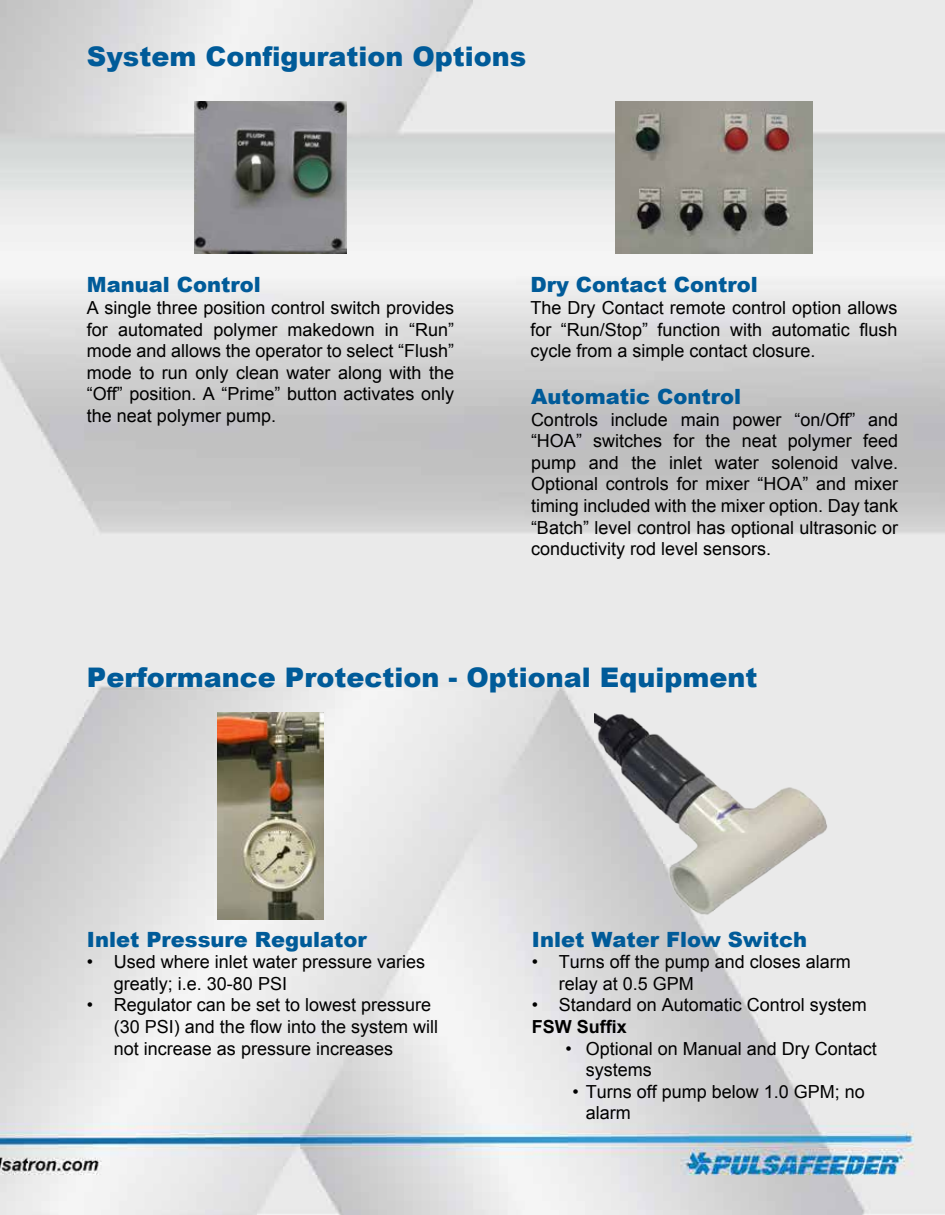
<style>
.page{position:relative;width:945px;height:1215px;background:#fff}
.page>*{position:absolute;margin:0;border:0;box-sizing:border-box;transform-origin:0 0}
.t1{font:900 27px "Arial";color:#005b99}
.t2{font:900 21px "Arial";color:#005b99}
.t3{font:18px/21.6px "Arial";color:#000}
.t4{font:700 18px "Arial";color:#000}
</style>
<div class="page">
<img style="left:0;top:0;width:945px;height:1215px">
<img style="left:595px;top:714px;width:241px;height:206px">
<img style="left:217px;top:712px;width:107px;height:207px">
<img style="left:194px;top:102px;width:153px;height:151px">
<img style="left:615px;top:102px;width:198px;height:151px">
<h1 class="t1" style="left:87px;top:37px;width:441px">System Configuration Options</h1>
<p class="t2" style="left:87px;top:270px;width:175px">Manual Control</p>
<p class="t3" style="left:87px;top:297px;width:369px;text-align:justify">A single three position control switch provides for automated polymer makedown in “Run” mode and allows the operator to select “Flush” mode to run only clean water along with the “Off” position. A “Prime” button activates only the neat polymer pump.</p>
<p class="t2" style="left:530px;top:270px;width:229px">Dry Contact Control</p>
<p class="t3" style="left:530px;top:297px;width:369px;text-align:justify">The Dry Contact remote control option allows for “Run/Stop” function with automatic flush cycle from a simple contact closure.</p>
<p class="t2" style="left:531px;top:381px;width:212px">Automatic Control</p>
<p class="t3" style="left:531px;top:409px;width:369px;text-align:justify">Controls include main power “on/Off” and “HOA” switches for the neat polymer feed pump and the inlet water solenoid valve.<br>Optional controls for mixer “HOA” and mixer timing included with the mixer option. Day tank “Batch” level control has optional ultrasonic or conductivity rod level sensors.</p>
<h1 class="t1" style="left:87px;top:658px;width:672px">Performance Protection - Optional Equipment</h1>
<p class="t2" style="left:87px;top:924px;width:281px">Inlet Pressure Regulator</p>
<p class="t3" style="left:114px;top:951px;width:313px;text-indent:-27px">• Used where inlet water pressure varies greatly; i.e. 30-80 PSI</p>
<p class="t3" style="left:114px;top:994px;width:326px;text-indent:-27px">• Regulator can be set to lowest pressure (30 PSI) and the flow into the system will not increase as pressure increases</p>
<p class="t2" style="left:532px;top:924px;width:277px">Inlet Water Flow Switch</p>
<p class="t3" style="left:559px;top:951px;width:294px;text-indent:-27px">• Turns off the pump and closes alarm relay at 0.5 GPM</p>
<p class="t3" style="left:532px;top:994px;width:337px">• Standard on Automatic Control system</p>
<p class="t4" style="left:532px;top:1015px;width:97px">FSW Suffix</p>
<p class="t3" style="left:586px;top:1038px;width:293px;text-indent:-20px">• Optional on Manual and Dry Contact systems</p>
<p class="t3" style="left:586px;top:1081px;width:281px;text-indent:-14px">• Turns off pump below 1.0 GPM; no alarm</p>
</div>
